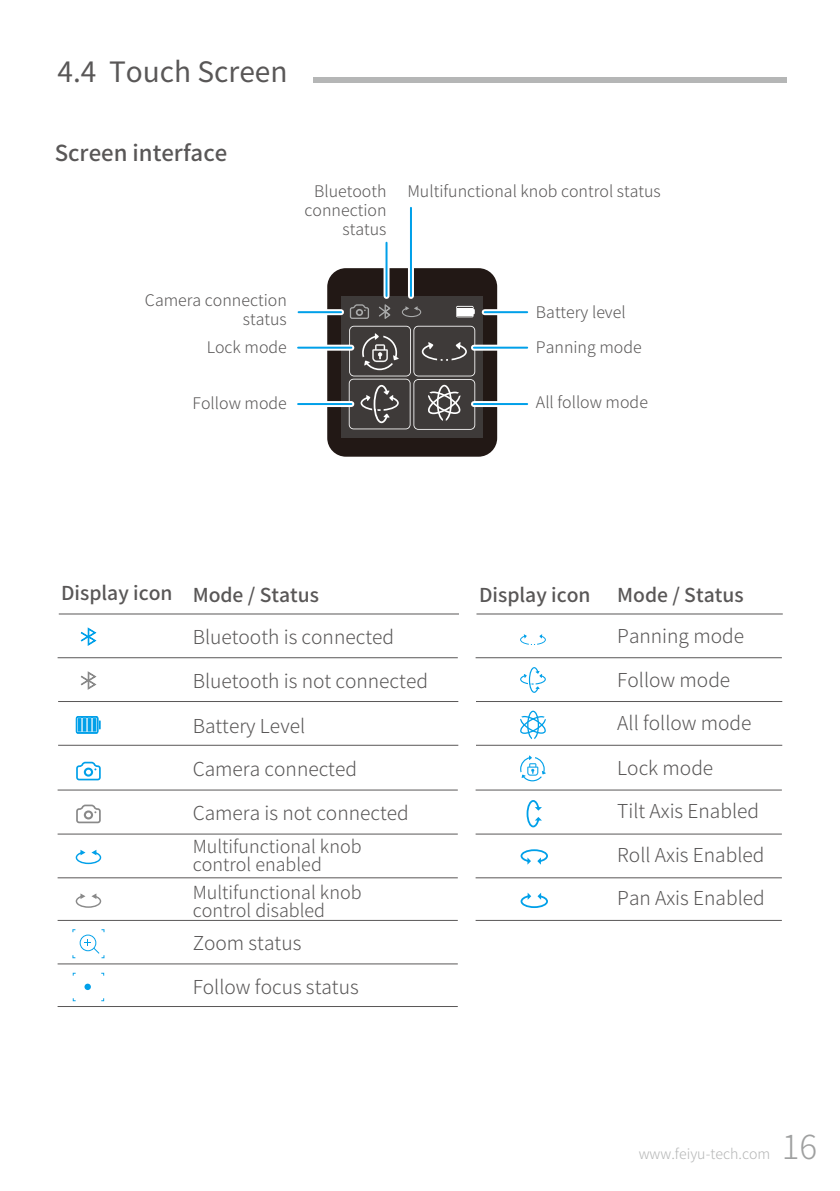
<style>
.page{position:relative;width:840px;height:1191px;background:#fff}
.page>*{position:absolute;margin:0;border:0;box-sizing:border-box;transform-origin:0 0}
.t1{font:300 33px "Source Han Sans CN";color:#9fa0a0}
.t2{font:28px "Source Han Sans CN";color:#595757}
.t3{font:500 22px "Source Han Sans CN";color:#595757}
.t4{font:300 19.2px "Source Han Sans CN";color:#595757}
.t5{font:500 19.2px "Source Han Sans CN";color:#595757}
.t6{font:300 18px/18px "Source Han Sans CN";color:#595757}
.t7{font:300 16px/19.2px "Source Han Sans CN";color:#595757;text-align:right}
.t8{font:300 14.2px "Source Han Sans CN";color:#b5b6b6}
</style>
<div class="page">
<div style="left:327px;top:268px;width:170px;height:189px;background:#221815;border-radius:19px"></div>
<div style="left:313px;top:77px;width:473px;height:5px;background:#b5b6b6"></div>
<hr style="left:475px;top:920px;width:306px;height:1px;background:#595757">
<hr style="left:476px;top:613px;width:306px;height:1px;background:#595757">
<hr style="left:475px;top:657px;width:306px;height:1px;background:#595757">
<hr style="left:475px;top:701px;width:306px;height:1px;background:#595757">
<hr style="left:475px;top:745px;width:306px;height:1px;background:#595757">
<hr style="left:475px;top:789px;width:306px;height:1px;background:#595757">
<hr style="left:475px;top:833px;width:306px;height:1px;background:#595757">
<hr style="left:475px;top:877px;width:306px;height:1px;background:#595757">
<hr style="left:58px;top:920px;width:399px;height:1px;background:#595757">
<hr style="left:59px;top:613px;width:399px;height:1px;background:#595757">
<hr style="left:58px;top:657px;width:399px;height:1px;background:#595757">
<hr style="left:58px;top:701px;width:400px;height:1px;background:#595757">
<hr style="left:58px;top:745px;width:400px;height:1px;background:#595757">
<hr style="left:58px;top:789px;width:399px;height:1px;background:#595757">
<hr style="left:58px;top:833px;width:399px;height:1px;background:#595757">
<hr style="left:58px;top:877px;width:399px;height:1px;background:#595757">
<hr style="left:58px;top:1006px;width:399px;height:1px;background:#595757">
<hr style="left:58px;top:963px;width:399px;height:1px;background:#595757">
<svg style="left:81px;top:627px;width:15px;height:19px"></svg>
<svg style="left:81px;top:671px;width:15px;height:18px"></svg>
<svg style="left:76px;top:716px;width:25px;height:17px"></svg>
<svg style="left:72px;top:929px;width:32px;height:29px"></svg>
<div style="left:84px;top:983px;width:7px;height:7px;background:#00a0e9;border-radius:50%"></div>
<svg style="left:520px;top:667px;width:25px;height:26px"></svg>
<svg style="left:520px;top:710px;width:26px;height:29px"></svg>
<svg style="left:520px;top:634px;width:25px;height:11px"></svg>
<svg style="left:520px;top:755px;width:25px;height:26px"></svg>
<div style="left:341px;top:296px;width:142px;height:142px;background:#3e3a39"></div>
<svg style="left:379px;top:304px;width:11px;height:15px"></svg>
<svg style="left:349px;top:304px;width:20px;height:15px"></svg>
<svg style="left:402px;top:306px;width:19px;height:11px"></svg>
<svg style="left:456px;top:306px;width:18px;height:11px"></svg>
<svg style="left:348px;top:326px;width:127px;height:104px"></svg>
<svg style="left:383px;top:243px;width:6px;height:53px"></svg>
<hr style="left:385px;top:243px;width:2px;height:53px;background:#00a0e9">
<div style="left:408px;top:208px;width:6px;height:88px;background:#fff"></div>
<hr style="left:410px;top:208px;width:2px;height:88px;background:#00a0e9">
<svg style="left:473px;top:345px;width:54px;height:6px"></svg>
<hr style="left:473px;top:347px;width:54px;height:2px;background:#00a0e9">
<svg style="left:484px;top:309px;width:43px;height:6px"></svg>
<hr style="left:484px;top:311px;width:43px;height:2px;background:#00a0e9">
<svg style="left:298px;top:309px;width:43px;height:6px"></svg>
<hr style="left:298px;top:311px;width:43px;height:2px;background:#00a0e9">
<div style="left:473px;top:401px;width:54px;height:6px;background:#fff"></div>
<hr style="left:473px;top:403px;width:54px;height:2px;background:#00a0e9">
<svg style="left:298px;top:345px;width:53px;height:6px"></svg>
<hr style="left:298px;top:347px;width:53px;height:2px;background:#00a0e9">
<div style="left:298px;top:401px;width:53px;height:6px;background:#fff"></div>
<hr style="left:298px;top:403px;width:53px;height:2px;background:#00a0e9">
<svg style="left:76px;top:761px;width:25px;height:19px"></svg>
<svg style="left:76px;top:804px;width:25px;height:19px"></svg>
<svg style="left:76px;top:849px;width:25px;height:15px"></svg>
<svg style="left:76px;top:893px;width:25px;height:14px"></svg>
<svg style="left:526px;top:800px;width:15px;height:27px"></svg>
<svg style="left:520px;top:849px;width:27px;height:15px"></svg>
<svg style="left:520px;top:892px;width:27px;height:16px"></svg>
<h2 class="t2" style="left:57px;top:56px;width:231px">4.4 Touch Screen</h2>
<p class="t3" style="left:55px;top:141px;width:174px">Screen interface</p>
<p class="t7" style="left:304px;top:181px;width:83px">Bluetooth connection status</p>
<p class="t7" style="left:407px;top:181px;width:255px">Multifunctional knob control status</p>
<p class="t7" style="left:145px;top:291px;width:143px">Camera connection status</p>
<p class="t7" style="left:207px;top:338px;width:81px">Lock mode</p>
<p class="t7" style="left:192px;top:394px;width:96px">Follow mode</p>
<p class="t7" style="left:535px;top:302px;width:91px">Battery level</p>
<p class="t7" style="left:535px;top:338px;width:107px">Panning mode</p>
<p class="t7" style="left:535px;top:393px;width:113px">All follow mode</p>
<p class="t5" style="left:61px;top:583px;width:259px">Display icon Mode / Status</p>
<p class="t4" style="left:192px;top:626px;width:203px">Bluetooth is connected</p>
<p class="t4" style="left:193px;top:670px;width:237px">Bluetooth is not connected</p>
<p class="t4" style="left:192px;top:714px;width:114px">Battery Level</p>
<p class="t4" style="left:192px;top:758px;width:166px">Camera connected</p>
<p class="t4" style="left:192px;top:802px;width:217px">Camera is not connected</p>
<p class="t6" style="left:192px;top:838px;width:170px">Multifunctional knob control enabled</p>
<p class="t6" style="left:192px;top:883px;width:170px">Multifunctional knob control disabled</p>
<p class="t4" style="left:192px;top:931px;width:110px">Zoom status</p>
<p class="t4" style="left:192px;top:976px;width:167px">Follow focus status</p>
<p class="t5" style="left:479px;top:584px;width:113px">Display icon</p>
<p class="t5" style="left:617px;top:584px;width:128px">Mode / Status</p>
<p class="t4" style="left:617px;top:625px;width:128px">Panning mode</p>
<p class="t4" style="left:617px;top:669px;width:114px">Follow mode</p>
<p class="t4" style="left:617px;top:712px;width:136px">All follow mode</p>
<p class="t4" style="left:617px;top:756px;width:97px">Lock mode</p>
<p class="t4" style="left:617px;top:800px;width:143px">Tilt Axis Enabled</p>
<p class="t4" style="left:617px;top:844px;width:149px">Roll Axis Enabled</p>
<p class="t4" style="left:617px;top:887px;width:149px">Pan Axis Enabled</p>
<p class="t8" style="left:638px;top:1146px;width:133px">www.feiyu-tech.com</p>
<h1 class="t1" style="left:781px;top:1128px;width:37px">16</h1>
</div>
